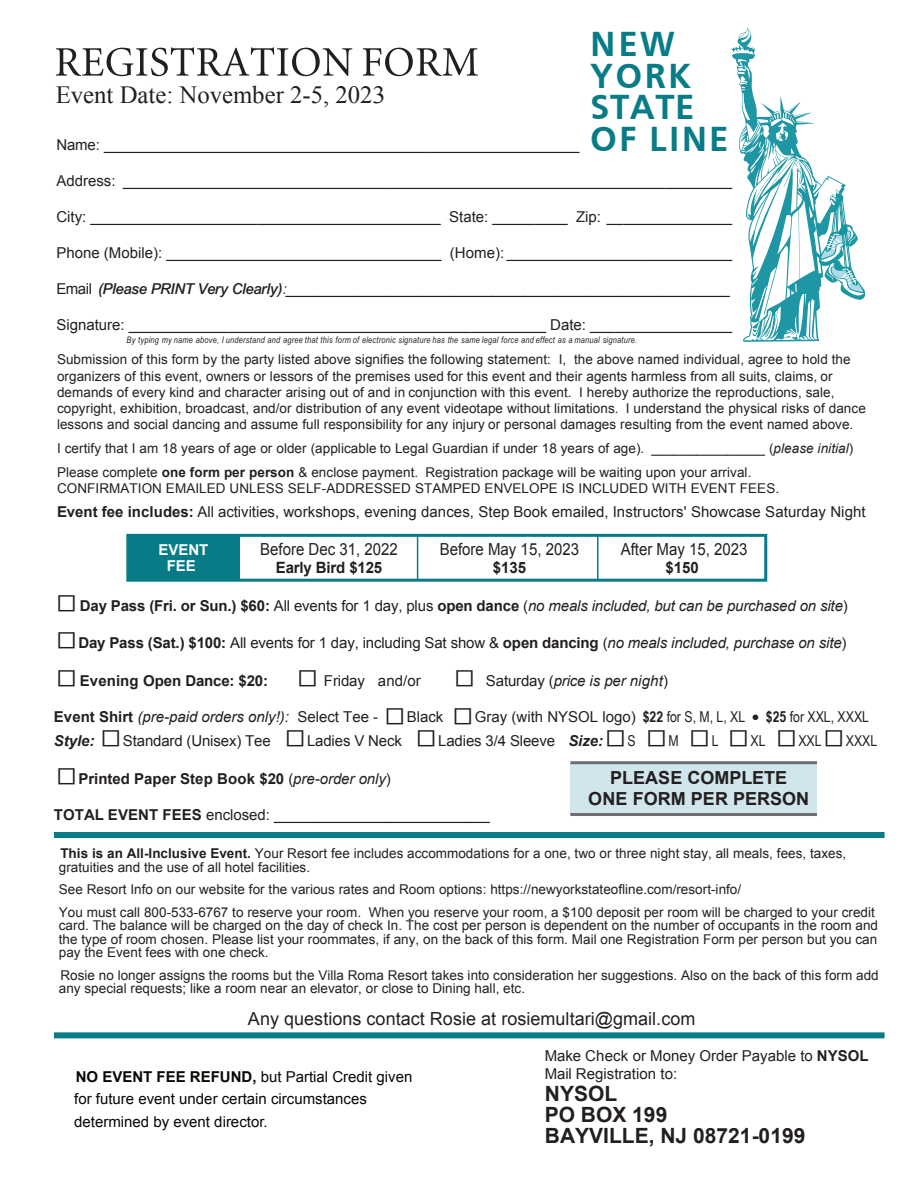
<style>
.page{position:relative;width:918px;height:1188px;background:#fff}
.page>*{position:absolute;margin:0;border:0;box-sizing:border-box;transform-origin:0 0}
.t1{font:45px "Lucida Grande";color:#231f20}
.t2{font:700 36px/31.5px "Frutiger";letter-spacing:.05em;color:#077c86}
.t3{font:24.75px "Times New Roman";color:#231f20}
.t4{font:700 21px/21px "Arial";color:#231f20}
.t5{font:18px "Arial";color:#231f20}
.t6{font:700 18px/21.6px "Arial";color:#231f20;text-align:center}
.t7{font:16.65px "Arial";color:#231f20;scale:.9 1}
.t8{font:700 15.6px "Arial";letter-spacing:-.01em;color:#231f20;scale:.96 1}
.t9{font:15px/18px "Arial";color:#231f20}
.t10{font:italic 15px "Arial";letter-spacing:-.01em;color:#231f20}
.t11{font:15px/22.5px "Arial";color:#080704}
.t12{font:700 15px "Arial";color:#231f20}
.t13{font:15px "Arial Narrow";color:#231f20}
.t14{font:700 15px/16.5px "Arial";color:#fff;text-align:center}
.t15{font:13.5px/16.2px "Arial";letter-spacing:.005em;color:#231f20}
.t16{font:italic 9px "Arial Narrow";letter-spacing:.025em;color:#231f20}
.s1{font-weight:500;font-style:italic}
.s2{font-weight:300;font-style:italic}
.s3{font-style:italic}
.s4{font-weight:700}
.s5{font-family:"Lucida Grande";font-style:normal;font-size:45px}
.s6{font-weight:700;font-style:normal}
.s7{font-style:normal}
.s8{font-family:"Lucida Grande";font-size:45px}
.s9{font-family:"Lucida Grande";font-weight:400;font-size:45px}
.s10{font-family:"Arial"}
.s11{font-family:"Arial";font-weight:700;font-size:19.5px}
.s12{font-weight:700;font-size:15.3px}
.s13{font-weight:700;font-style:italic}
.s14{font-family:"Arial Narrow";font-size:15px}
.s15{font-weight:400}
.s16{font-weight:400;font-style:italic}
</style>
<div class="page">
<div style="left:128px;top:535px;width:112px;height:46px;background:#077c86"></div>
<div style="left:570px;top:763px;width:247px;height:52px;background:#d0e5ec"></div>
<hr style="left:570px;top:761px;width:247px;height:3px;background:#6c6d70">
<hr style="left:570px;top:813px;width:247px;height:3px;background:#6c6d70">
<hr style="left:417px;top:535px;width:1px;height:46px;background:#077c86">
<hr style="left:597px;top:535px;width:2px;height:45px;background:#077c86">
<svg style="left:56px;top:47px;width:296px;height:29px"></svg>
<svg style="left:363px;top:48px;width:115px;height:28px"></svg>
<div style="left:126px;top:534px;width:641px;height:48px;border:3px solid #077c86"></div>
<div style="left:54px;top:832px;width:831px;height:6px;background:#077c86"></div>
<div style="left:54px;top:1032px;width:831px;height:6px;background:#077c86"></div>
<svg style="left:731px;top:28px;width:134px;height:314px"></svg>
<h2 class="t2" style="left:590px;top:31px;width:140px">NEW<br>YORK<br>STATE<br>OF LINE</h2>
<h3 class="t3" style="left:56px;top:86px;width:331px">Event Date: November 2-5, 2023</h3>
<p class="t9" style="left:56px;top:137px;width:525px">Name: _________________________________________________________</p>
<p class="t9" style="left:56px;top:173px;width:677px">Address: _________________________________________________________________________</p>
<p class="t9" style="left:56px;top:209px;width:677px">City: __________________________________________ State: _________ Zip: _______________</p>
<p class="t9" style="left:56px;top:245px;width:677px">Phone (Mobile): _________________________________ (Home): ___________________________</p>
<p class="t9" style="left:56px;top:281px;width:675px">Email <span class="s1">(Please PRINT Very Clearly)</span><span class="s2">:</span>________________________________________________________</p>
<p class="t9" style="left:56px;top:317px;width:677px">Signature: __________________________________________________ Date: _________________</p>
<p class="t16" style="left:127px;top:337px;width:512px">By typing my name above, I understand and agree that this form of electronic signature has the same legal force and effect as a manual signature.</p>
<p class="t15" style="left:57px;top:353px;width:810px">Submission of this form by the party listed above signifies the following statement: I, the above named individual, agree to hold the organizers of this event, owners or lessors of the premises used for this event and their agents harmless from all suits, claims, or demands of every kind and character arising out of and in conjunction with this event. I hereby authorize the reproductions, sale, copyright, exhibition, broadcast, and/or distribution of any event videotape without limitations. I understand the physical risks of dance lessons and social dancing and assume full responsibility for any injury or personal damages resulting from the event named above.</p>
<p class="t15" style="left:57px;top:438px;width:798px;line-height:24px">I certify that I am 18 years of age or older (applicable to Legal Guardian if under 18 years of age). _______________ (<span class="s3">please initial</span>)<br>Please complete <span class="s4">one form per person</span> &amp; enclose payment. Registration package will be waiting upon your arrival.</p>
<p class="t15" style="left:57px;top:482px;width:724px">CONFIRMATION EMAILED UNLESS SELF-ADDRESSED STAMPED ENVELOPE IS INCLUDED WITH EVENT FEES.</p>
<p class="t9" style="left:57px;top:504px;width:810px"><span class="s4">Event fee includes:</span> All activities, workshops, evening dances, Step Book emailed, Instructors' Showcase Saturday Night</p>
<p class="t14" style="left:158px;top:543px;width:52px">EVENT<br>FEE</p>
<p class="t7" style="left:260px;top:543px;width:154px">Before Dec 31, 2022</p>
<p class="t7" style="left:440px;top:543px;width:156px">Before May 15, 2023</p>
<p class="t8" style="left:493px;top:562px;width:36px">$135</p>
<p class="t7" style="left:621px;top:543px;width:142px">After May 15, 2023</p>
<p class="t8" style="left:666px;top:562px;width:36px">$150</p>
<p class="t8" style="left:276px;top:562px;width:112px">Early Bird $125</p>
<p class="t10" style="left:54px;top:600px;width:795px"><span class="s5">□</span><span class="s6">Day Pass (Fri. or Sun.) $60:</span> <span class="s7">All events for 1 day, plus</span> <span class="s6">open dance</span> <span class="s7">(</span>no meals included, but can be purchased on site<span class="s7">)</span></p>
<p class="t9" style="left:54px;top:635px;width:794px"><span class="s8">□</span><span class="s4">Day Pass (Sat.) $100:</span> All events for 1 day, including Sat show &amp; <span class="s4">open dancing</span> (<span class="s3">no meals included, purchase on site</span>)</p>
<p class="t12" style="left:54px;top:675px;width:216px"><span class="s9">□</span>Evening Open Dance: $20:</p>
<p class="t9" style="left:295px;top:673px;width:127px"><span class="s8">□</span> Friday and/or</p>
<p class="t10" style="left:452px;top:675px;width:217px"><span class="s5">□</span> <span class="s7">Saturday (</span>price is per night<span class="s7">)</span></p>
<p class="t10" style="left:54px;top:711px;width:391px"><span class="s6">Event Shirt</span> (pre-paid orders only!): <span class="s7">Select Tee -</span> <span class="s5">□</span><span class="s7">Black</span></p>
<p class="t13" style="left:451px;top:711px;width:420px"><span class="s8">□</span><span class="s10">Gray (with NYSOL logo)</span> <span class="s4">$22</span> for S, M, L, XL <span class="s11">•</span> <span class="s4">$2</span><span class="s12">5</span> for XXL, XXXL</p>
<p class="t9" style="left:54px;top:733px;width:218px"><span class="s13">Style:</span> <span class="s8">□</span>Standard (Unisex) Tee</p>
<p class="t9" style="left:283px;top:733px;width:121px"><span class="s8">□</span>Ladies V Neck</p>
<p class="t9" style="left:414px;top:733px;width:191px"><span class="s8">□</span>Ladies 3/4 Sleeve <span class="s13">Size:</span></p>
<h1 class="t1" style="left:603px;top:717px;width:149px">□<span class="s14">S</span> □ □<span class="s14">L</span> □</h1>
<p class="t13" style="left:669px;top:735px;width:12px">M</p>
<p class="t13" style="left:751px;top:735px;width:16px">XL</p>
<p class="t13" style="left:774px;top:735px;width:105px"><span class="s8">□</span>XXL<span class="s8">□</span>XXXL</p>
<p class="t12" style="left:54px;top:773px;width:338px"><span class="s9">□</span>Printed Paper Step Book $20 <span class="s15">(</span><span class="s16">pre-order only</span><span class="s15">)</span></p>
<p class="t9" style="left:54px;top:807px;width:437px"><span class="s4">TOTAL EVENT FEES</span> enclosed: __________________________</p>
<h3 class="t6" style="left:588px;top:768px;width:222px">PLEASE COMPLETE<br>ONE FORM PER PERSON</h3>
<p class="t15" style="left:59px;top:848px;width:789px;line-height:13.5px"><span class="s4">This is an All-Inclusive Event.</span> Your Resort fee includes accommodations for a one, two or three night stay, all meals, fees, taxes, gratuities and the use of all hotel facilities.</p>
<p class="t15" style="left:59px;top:879px;width:818px;line-height:22.5px">See Resort Info on our website for the various rates and Room options: https://newyorkstateofline.com/resort-info/<br>You must call 800-533-6767 to reserve your room. When you reserve your room, a $100 deposit per room will be charged to your credit</p>
<p class="t15" style="left:59px;top:920px;width:821px;line-height:13.5px;text-align:justify">card. The balance will be charged on the day of check In. The cost per person is dependent on the number of occupants in the room and the type of room chosen. Please list your roommates, if any, on the back of this form. Mail one Registration Form per person but you can pay the Event fees with one check.</p>
<p class="t15" style="left:59px;top:969px;width:821px;line-height:13.5px">Rosie no longer assigns the rooms but the Villa Roma Resort takes into consideration her suggestions. Also on the back of this form add any special requests; like a room near an elevator, or close to Dining hall, etc.</p>
<h3 class="t5" style="left:248px;top:1012px;width:449px">Any questions contact Rosie at rosiemultari@gmail.com</h3>
<p class="t9" style="left:545px;top:1048px;width:325px">Make Check or Money Order Payable to <span class="s4">NYSOL<br></span>Mail Registration to:</p>
<h3 class="t4" style="left:545px;top:1085px;width:262px">NYSOL<br>PO BOX 199<br>BAYVILLE, NJ 08721-0199</h3>
<p class="t11" style="left:74px;top:1067px;width:340px"><span class="s4">NO EVENT FEE REFUND,</span> but Partial Credit given for future event under certain circumstances determined by event director.</p>
</div>
